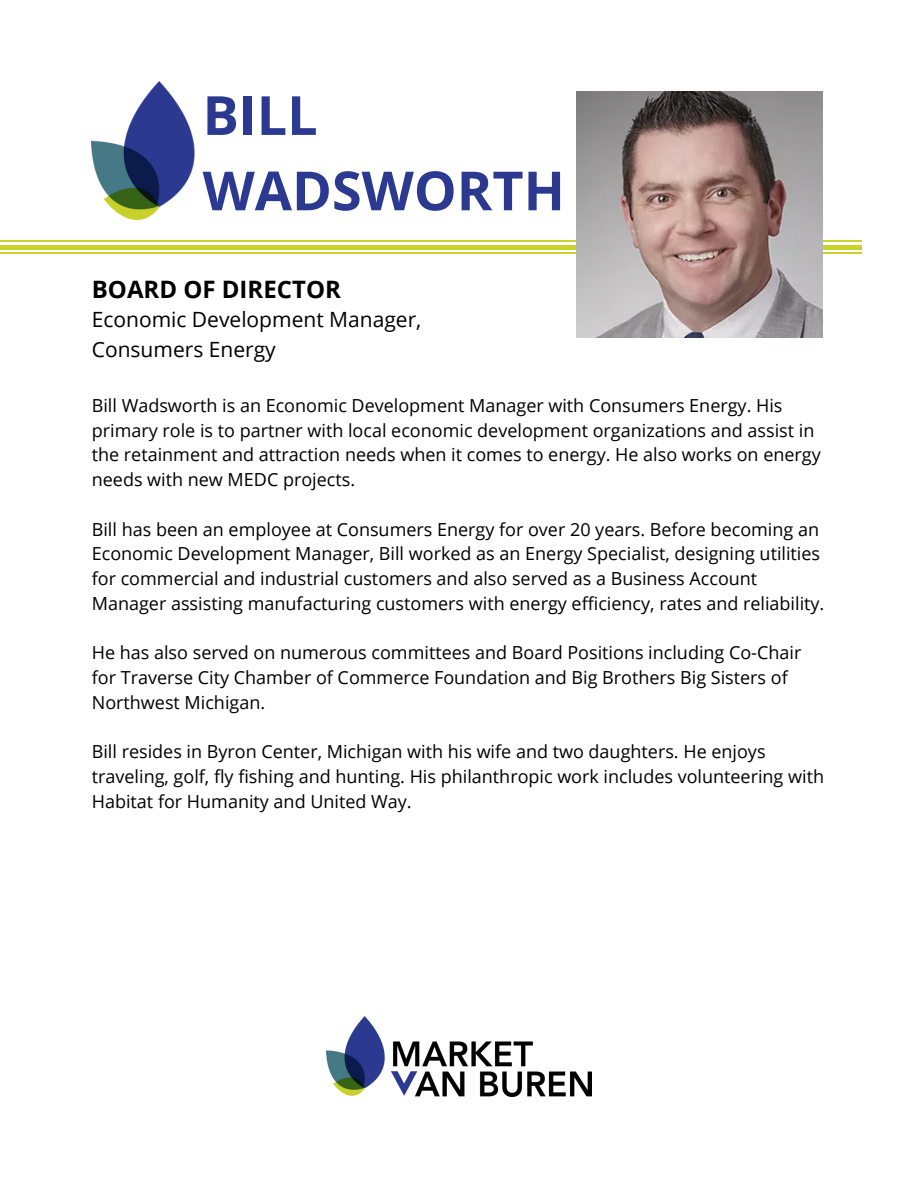
<style>
.page{position:relative;width:918px;height:1188px;background:#fff}
.page>*{position:absolute;margin:0;border:0;box-sizing:border-box;transform-origin:0 0}
.t1{font:700 54px "Open Sans";color:#2b3990}
.t2{font:700 24px "Open Sans";color:#000}
.t3{font:21px "Open Sans";color:#000}
.t4{font:18px/24.8px "Open Sans";color:#000}
</style>
<div class="page">
<img style="left:326px;top:1017px;width:266px;height:80px">
<img style="left:92px;top:82px;width:103px;height:139px">
<hr style="left:0;top:241px;width:861px;height:1px;background:#cad32b">
<hr style="left:0;top:252px;width:861px;height:2px;background:#cad32b">
<hr style="left:0;top:245px;width:861px;height:4px;background:#cad32b">
<img style="left:576px;top:92px;width:246px;height:246px">
<p class="t1" style="left:203px;top:77px;width:117px">BILL</p>
<p class="t1" style="left:203px;top:153px;width:364px">WADSWORTH</p>
<p class="t2" style="left:92px;top:272px;width:251px">BOARD OF DIRECTOR</p>
<p class="t3" style="left:92px;top:305px;width:331px">Economic Development Manager,</p>
<p class="t3" style="left:92px;top:334px;width:185px">Consumers Energy</p>
<p class="t4" style="left:92px;top:392px;width:731px">Bill Wadsworth is an Economic Development Manager with Consumers Energy. His primary role is to partner with local economic development organizations and assist in the retainment and attraction needs when it comes to energy. He also works on energy needs with new MEDC projects.</p>
<p class="t4" style="left:92px;top:516px;width:734px">Bill has been an employee at Consumers Energy for over 20 years. Before becoming an Economic Development Manager, Bill worked as an Energy Specialist, designing utilities for commercial and industrial customers and also served as a Business Account Manager assisting manufacturing customers with energy efficiency, rates and reliability.</p>
<p class="t4" style="left:92px;top:640px;width:711px">He has also served on numerous committees and Board Positions including Co-Chair for Traverse City Chamber of Commerce Foundation and Big Brothers Big Sisters of<br>Northwest Michigan.</p>
<p class="t4" style="left:92px;top:739px;width:734px">Bill resides in Byron Center, Michigan with his wife and two daughters. He enjoys traveling, golf, fly fishing and hunting. His philanthropic work includes volunteering with<br>Habitat for Humanity and United Way.</p>
</div>
